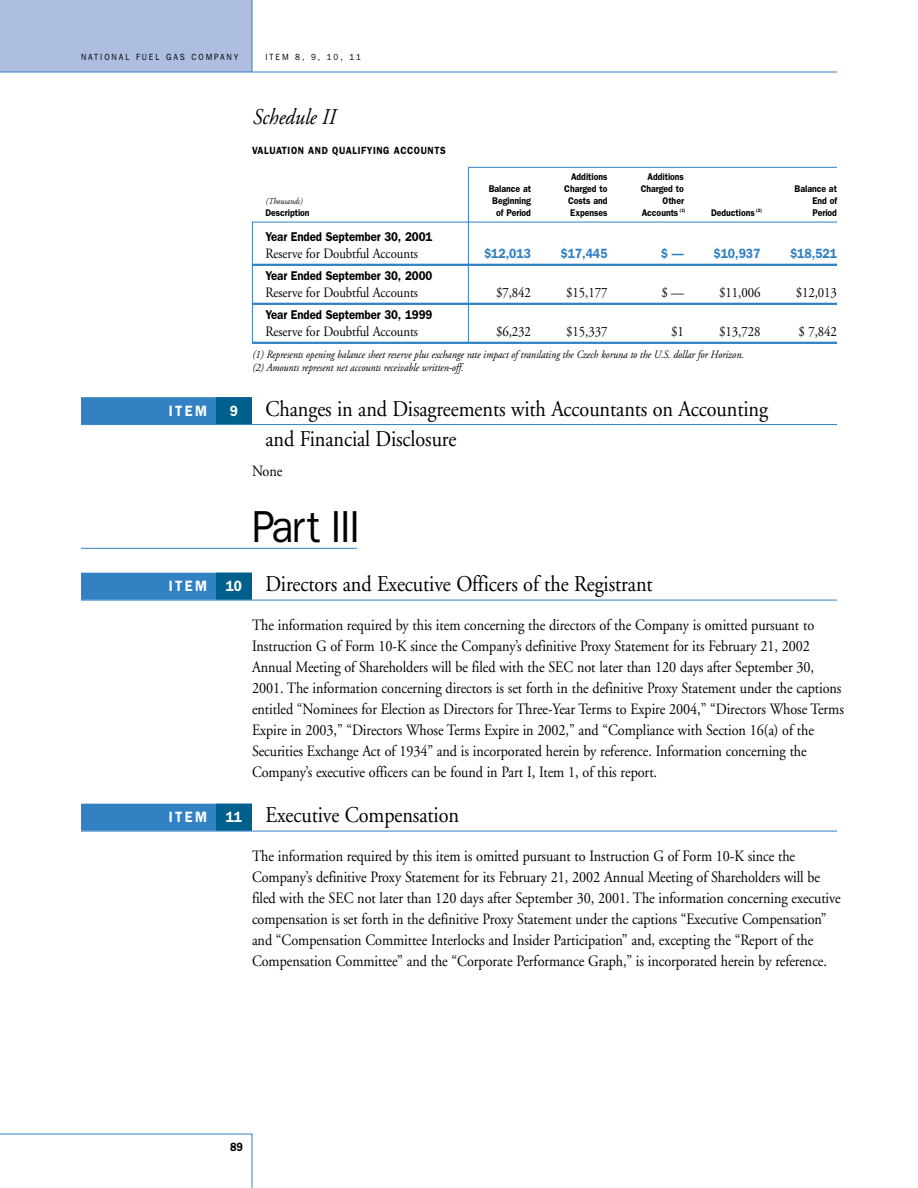
<style>
.page{position:relative;width:918px;height:1188px;background:#fff}
.page>*{position:absolute;margin:0;border:0;box-sizing:border-box;transform-origin:0 0}
.t1{font:45px "Franklin Gothic";letter-spacing:-.03em;color:#000;scale:.9 1}
.t2{font:22.5px/30px "Adobe Garamond";letter-spacing:-.005em;color:#000;scale:.9 1}
.t3{font:italic 22.5px "Adobe Garamond";letter-spacing:-.005em;color:#000;scale:.9 1}
.t4{font:15.75px/21px "Adobe Garamond";letter-spacing:-.005em;color:#000;scale:.9 1}
.t5{font:600 15px "Franklin Gothic";letter-spacing:.18em;color:#fff;scale:.9 1}
.t6{font:14.25px "Adobe Garamond";letter-spacing:-.005em;color:#000;scale:.9 1}
.t7{font:600 13.5px "Franklin Gothic";letter-spacing:-.005em;color:#3281c3;scale:.9 1}
.t8{font:600 12.75px "Franklin Gothic";letter-spacing:-.005em;color:#000;scale:.9 1}
.t9{font:600 12px "Franklin Gothic";color:#000;scale:.9 1}
.t10{font:italic 11.25px/12.8px "Adobe Garamond";letter-spacing:-.005em;color:#000;scale:.9 1}
.t11{font:600 10.5px "Franklin Gothic";letter-spacing:.06em;color:#000;scale:.9 1}
.t12{font:600 9.75px "Franklin Gothic";letter-spacing:-.005em;color:#000;scale:.9 1}
.t13{font:9px "Franklin Gothic";letter-spacing:.24em;color:#000;scale:.9 1}
.t14{font:italic 9px "Adobe Garamond";letter-spacing:-.005em;color:#000;scale:.9 1}
.s1{font-family:"Franklin Gothic";font-weight:600;font-size:15px;color:#fff}
</style>
<div class="page">
<hr style="left:468px;top:167px;width:369px;height:1px;background:#3281c3">
<hr style="left:252px;top:222px;width:585px;height:1px;background:#3281c3">
<hr style="left:252px;top:264px;width:585px;height:2px;background:#3281c3">
<hr style="left:252px;top:303px;width:585px;height:2px;background:#3281c3">
<hr style="left:252px;top:342px;width:585px;height:2px;background:#3281c3">
<div style="left:81px;top:397px;width:171px;height:27px;background:#3281c3"></div>
<div style="left:216px;top:397px;width:36px;height:27px;background:#00608d"></div>
<hr style="left:81px;top:424px;width:756px;height:1px;background:#3281c3">
<hr style="left:81px;top:548px;width:276px;height:1px;background:#3281c3">
<div style="left:81px;top:573px;width:171px;height:27px;background:#3281c3"></div>
<div style="left:216px;top:573px;width:36px;height:27px;background:#00608d"></div>
<hr style="left:81px;top:600px;width:756px;height:1px;background:#3281c3">
<div style="left:81px;top:804px;width:171px;height:27px;background:#3281c3"></div>
<div style="left:216px;top:804px;width:36px;height:27px;background:#00608d"></div>
<hr style="left:81px;top:831px;width:756px;height:1px;background:#3281c3">
<div style="left:0;top:0;width:252px;height:72px;background:#adbee0"></div>
<hr style="left:0;top:72px;width:837px;height:1px;background:#3281c3">
<hr style="left:252px;top:0;width:1px;height:72px;background:#3281c3">
<svg style="left:0;top:1133px;width:253px;height:54px"></svg>
<hr style="left:252px;top:222px;width:1px;height:121px;background:#3281c3">
<hr style="left:468px;top:167px;width:1px;height:176px;background:#3281c3">
<p class="t13" style="left:81px;top:54px;width:176px">NATIONAL FUEL GAS COMPANY</p>
<p class="t13" style="left:266px;top:54px;width:108px">ITEM 8, 9, 10, 11</p>
<h2 class="t3" style="left:252px;top:108px;width:94px">Schedule II</h2>
<p class="t11" style="left:252px;top:147px;width:217px">VALUATION AND QUALIFYING ACCOUNTS</p>
<p class="t12" style="left:571px;top:173px;width:42px">Additions</p>
<p class="t12" style="left:648px;top:173px;width:42px">Additions</p>
<p class="t12" style="left:489px;top:185px;width:49px">Balance at</p>
<p class="t12" style="left:564px;top:185px;width:50px">Charged to</p>
<p class="t12" style="left:641px;top:185px;width:50px">Charged to</p>
<p class="t12" style="left:795px;top:185px;width:49px">Balance at</p>
<p class="t14" style="left:266px;top:197px;width:42px">(Thousands)</p>
<p class="t12" style="left:492px;top:197px;width:45px">Beginning</p>
<p class="t12" style="left:568px;top:197px;width:45px">Costs and</p>
<p class="t12" style="left:663px;top:197px;width:25px">Other</p>
<p class="t12" style="left:812px;top:197px;width:29px">End of</p>
<p class="t12" style="left:266px;top:209px;width:51px">Description</p>
<p class="t12" style="left:496px;top:209px;width:40px">of Period</p>
<p class="t12" style="left:570px;top:209px;width:43px">Expenses</p>
<p class="t12" style="left:642px;top:209px;width:50px">Accounts <sup>(1)</sup></p>
<p class="t12" style="left:711px;top:209px;width:58px">Deductions <sup>(2)</sup></p>
<p class="t12" style="left:812px;top:209px;width:29px">Period</p>
<p class="t8" style="left:266px;top:232px;width:187px">Year Ended September 30, 2001</p>
<p class="t6" style="left:266px;top:247px;width:171px">Reserve for Doubtful Accounts</p>
<p class="t7" style="left:484px;top:248px;width:54px">$12,013</p>
<p class="t7" style="left:561px;top:248px;width:54px">$17,445</p>
<p class="t7" style="left:661px;top:248px;width:27px">$ —</p>
<p class="t7" style="left:714px;top:248px;width:54px">$10,937</p>
<p class="t7" style="left:790px;top:248px;width:54px">$18,521</p>
<p class="t8" style="left:266px;top:271px;width:187px">Year Ended September 30, 2000</p>
<p class="t6" style="left:266px;top:286px;width:171px">Reserve for Doubtful Accounts</p>
<p class="t6" style="left:496px;top:286px;width:40px">$7,842</p>
<p class="t6" style="left:566px;top:286px;width:47px">$15,177</p>
<p class="t6" style="left:661px;top:286px;width:27px">$ —</p>
<p class="t6" style="left:719px;top:286px;width:47px">$11,006</p>
<p class="t6" style="left:796px;top:286px;width:47px">$12,013</p>
<p class="t8" style="left:266px;top:310px;width:187px">Year Ended September 30, 1999</p>
<p class="t6" style="left:266px;top:325px;width:171px">Reserve for Doubtful Accounts</p>
<p class="t6" style="left:496px;top:325px;width:40px">$6,232</p>
<p class="t6" style="left:566px;top:325px;width:47px">$15,337</p>
<p class="t6" style="left:671px;top:325px;width:16px">$1</p>
<p class="t6" style="left:719px;top:325px;width:47px">$13,728</p>
<p class="t6" style="left:799px;top:325px;width:44px">$ 7,842</p>
<p class="t10" style="left:252px;top:349px;width:548px">(1) Represents opening balance sheet reserve plus exchange rate impact of translating the Czech koruna to the U.S. dollar for Horizon. (2) Amounts represent net accounts receivable written-off.</p>
<p class="t5" style="left:169px;top:406px;width:44px">ITEM</p>
<h2 class="t2" style="left:266px;top:396px;width:560px;text-indent:-36px"><span class="s1">9</span> Changes in and Disagreements with Accountants on Accounting and Financial Disclosure</h2>
<p class="t4" style="left:252px;top:462px;width:35px">None</p>
<h1 class="t1" style="left:252px;top:511px;width:122px">Part III</h1>
<p class="t5" style="left:169px;top:581px;width:44px">ITEM</p>
<h2 class="t2" style="left:226px;top:571px;width:476px"><span class="s1">10</span> Directors and Executive Officers of the Registrant</h2>
<p class="t4" style="left:252px;top:616px;width:659px">The information required by this item concerning the directors of the Company is omitted pursuant to Instruction G of Form 10-K since the Company’s definitive Proxy Statement for its February 21, 2002<br>Annual Meeting of Shareholders will be filed with the SEC not later than 120 days after September 30, 2001. The information concerning directors is set forth in the definitive Proxy Statement under the captions entitled “Nominees for Election as Directors for Three-Year Terms to Expire 2004,” “Directors Whose Terms Expire in 2003,” “Directors Whose Terms Expire in 2002,” and “Compliance with Section 16(a) of the Securities Exchange Act of 1934” and is incorporated herein by reference. Information concerning the Company’s executive officers can be found in Part I, Item 1, of this report.</p>
<p class="t5" style="left:169px;top:812px;width:44px">ITEM</p>
<h2 class="t2" style="left:226px;top:802px;width:261px"><span class="s1">11</span> Executive Compensation</h2>
<p class="t4" style="left:252px;top:847px;width:656px">The information required by this item is omitted pursuant to Instruction G of Form 10-K since the Company’s definitive Proxy Statement for its February 21, 2002 Annual Meeting of Shareholders will be filed with the SEC not later than 120 days after September 30, 2001. The information concerning executive compensation is set forth in the definitive Proxy Statement under the captions “Executive Compensation” and “Compensation Committee Interlocks and Insider Participation” and, excepting the “Report of the Compensation Committee” and the “Corporate Performance Graph,” is incorporated herein by reference.</p>
<p class="t9" style="left:230px;top:1143px;width:16px">89</p>
</div>
